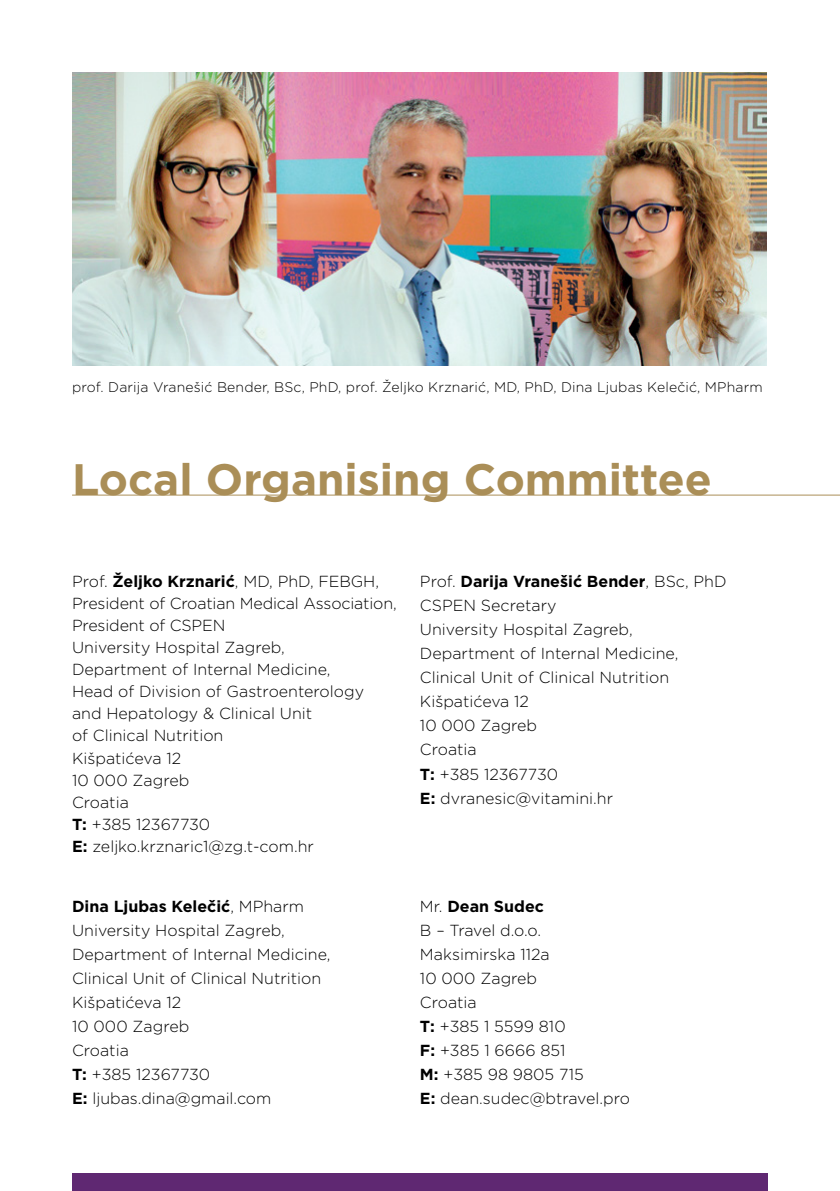
<style>
.page{position:relative;width:840px;height:1191px;background:#fff}
.page>*{position:absolute;margin:0;border:0;box-sizing:border-box;transform-origin:0 0}
.t1{font:700 44px "Gotham";color:#aa8e57}
.t2{font:300 16px/24px "Gotham Rounded";color:#000}
.t3{font:700 16px "Gotham";color:#000}
.t4{font:300 14px "Gotham Rounded";letter-spacing:.01em;color:#000}
.s1{font-family:"Gotham";font-weight:700}
.s2{font-family:"Gotham Rounded";font-weight:300}
</style>
<div class="page">
<div style="left:72px;top:1174px;width:695px;height:17px;background:#5f2872"></div>
<img style="left:72px;top:72px;width:693px;height:294px">
<hr style="left:72px;top:494px;width:767px;height:1px;background:#aa8e57">
<p class="t4" style="left:72px;top:377px;width:691px">prof. Darija Vranešić Bender, BSc, PhD, prof. Željko Krznarić, MD, PhD, Dina Ljubas Kelečić, MPharm</p>
<h1 class="t1" style="left:72px;top:450px;width:641px">Local Organising Committee</h1>
<p class="t2" style="left:72px;top:570px;width:326px;line-height:22px">Prof. <span class="s1">Željko Krznarić</span>, MD, PhD, FEBGH,<br>President of Croatian Medical Association,<br>President of CSPEN<br>University Hospital Zagreb,<br>Department of Internal Medicine,<br>Head of Division of Gastroenterology and Hepatology &amp; Clinical Unit<br>of Clinical Nutrition<br>Kišpatićeva 12<br>10 000 Zagreb<br>Croatia<br><span class="s1">T:</span> +385 12367730<br><span class="s1">E:</span> zeljko.krznaric1@zg.t-com.hr</p>
<p class="t3" style="left:420px;top:571px;width:308px"><span class="s2">Prof.</span> Darija Vranešić Bender<span class="s2">, BSc, PhD</span></p>
<p class="t2" style="left:420px;top:593px;width:260px">CSPEN Secretary<br>University Hospital Zagreb,<br>Department of Internal Medicine,<br>Clinical Unit of Clinical Nutrition<br>Kišpatićeva 12<br>10 000 Zagreb<br>Croatia<br><span class="s1">T:</span> +385 12367730<br><span class="s1">E:</span> dvranesic@vitamini.hr</p>
<p class="t3" style="left:72px;top:896px;width:233px">Dina Ljubas Kelečić<span class="s2">, MPharm</span></p>
<p class="t2" style="left:72px;top:918px;width:260px">University Hospital Zagreb,<br>Department of Internal Medicine,<br>Clinical Unit of Clinical Nutrition<br>Kišpatićeva 12<br>10 000 Zagreb<br>Croatia<br><span class="s1">T:</span> +385 12367730<br><span class="s1">E:</span> ljubas.dina@gmail.com</p>
<p class="t3" style="left:420px;top:896px;width:125px"><span class="s2">Mr.</span> Dean Sudec</p>
<p class="t2" style="left:420px;top:918px;width:211px">B – Travel d.o.o.<br>Maksimirska 112a<br>10 000 Zagreb<br>Croatia<br><span class="s1">T:</span> +385 1 5599 810<br><span class="s1">F:</span> +385 1 6666 851<br><span class="s1">M:</span> +385 98 9805 715<br><span class="s1">E:</span> dean.sudec@btravel.pro</p>
</div>
